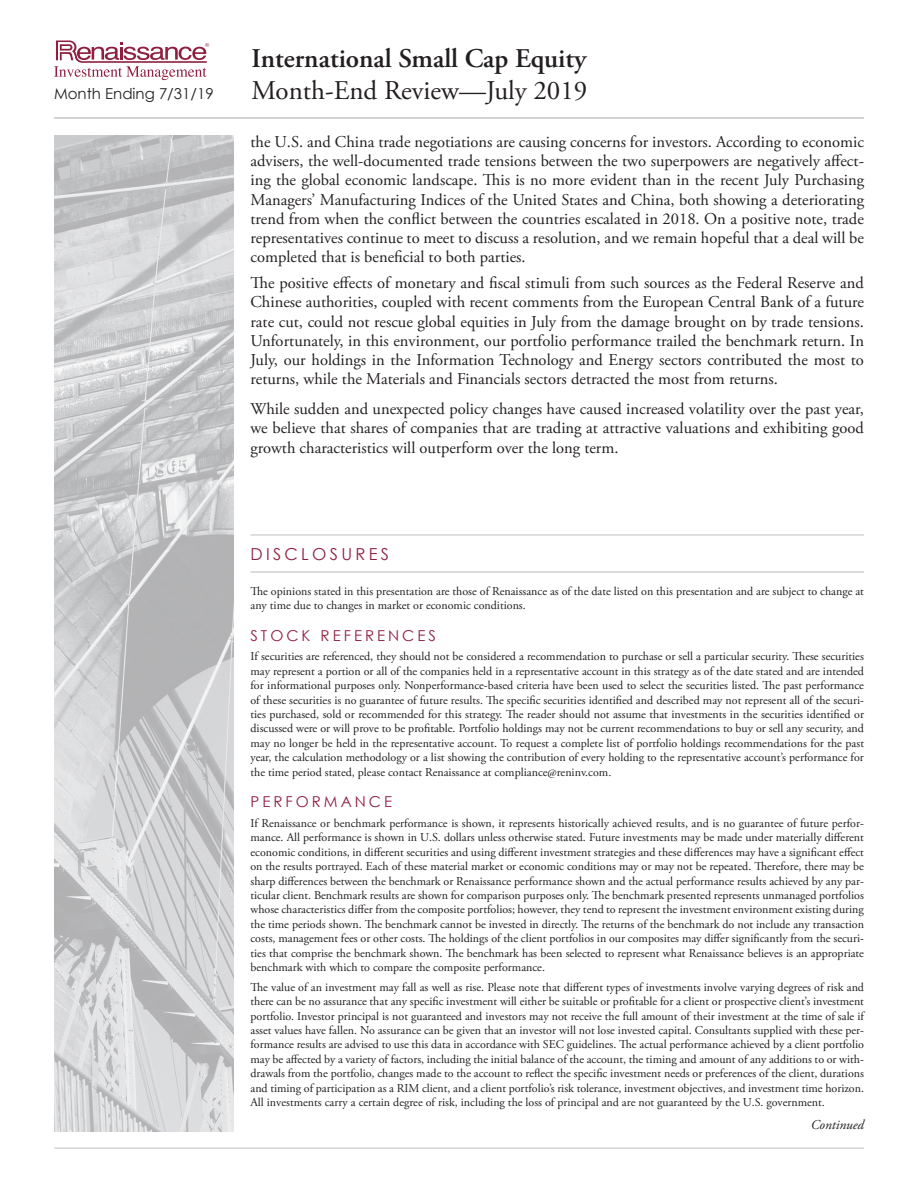
<style>
.page{position:relative;width:918px;height:1188px;background:#fff}
.page>*{position:absolute;margin:0;border:0;box-sizing:border-box;transform-origin:0 0}
.t1{font:600 27px "Adobe Garamond Pro";color:#231f20}
.t2{font:27px "Adobe Garamond Pro";color:#231f20}
.Commentaries_Body{font:16.5px/19.2px "Adobe Garamond Pro";color:#231f20;text-align:justify}
.Disclosures{font:16.5px "Century Gothic";letter-spacing:.2em;color:#8f1f40}
.Disclosures-2{font:15px "Century Gothic";letter-spacing:.2em;color:#8f1f40}
.t3{font:15px "Century Gothic";color:#231f20}
.t4{font:italic 13.5px "Adobe Garamond Pro";color:#231f20}
.Disclosures-3{font:12px/14.4px "Adobe Garamond Pro";color:#231f20;text-align:justify}
</style>
<div class="page">
<svg style="left:54px;top:40px;width:155px;height:40px"></svg>
<hr style="left:54px;top:117px;width:810px;height:2px;background:#c5c6c8">
<hr style="left:250px;top:571px;width:614px;height:2px;background:#d2d3d5">
<hr style="left:250px;top:534px;width:614px;height:2px;background:#d2d3d5">
<hr style="left:54px;top:1147px;width:810px;height:2px;background:#d2d3d5">
<img style="left:54px;top:135px;width:180px;height:996px">
<h1 class="t1" style="left:252px;top:43px;width:336px">International Small Cap Equity</h1>
<p class="t3" style="left:54px;top:84px;width:161px">Month Ending 7/31/19</p>
<h1 class="t2" style="left:252px;top:75px;width:337px">Month-End Review—July 2019</h1>
<p class="Commentaries_Body" style="left:250px;top:133px;width:615px">the U.S. and China trade negotiations are causing concerns for investors. According to economic advisers, the well-documented trade tensions between the two superpowers are negatively affect&shy;ing the global economic landscape. This is no more evident than in the recent July Purchasing Managers’ Manufacturing Indices of the United States and China, both showing a deteriorating trend from when the conflict between the countries escalated in 2018. On a positive note, trade representatives continue to meet to discuss a resolution, and we remain hopeful that a deal will be completed that is beneficial to both parties.</p>
<p class="Commentaries_Body" style="left:250px;top:274px;width:615px">The positive effects of monetary and fiscal stimuli from such sources as the Federal Reserve and Chinese authorities, coupled with recent comments from the European Central Bank of a future rate cut, could not rescue global equities in July from the damage brought on by trade tensions.<br>Unfortunately, in this environment, our portfolio performance trailed the benchmark return. In July, our holdings in the Information Technology and Energy sectors contributed the most to returns, while the Materials and Financials sectors detracted the most from returns.</p>
<p class="Commentaries_Body" style="left:250px;top:400px;width:615px">While sudden and unexpected policy changes have caused increased volatility over the past year, we believe that shares of companies that are trading at attractive valuations and exhibiting good growth characteristics will outperform over the long term.</p>
<p class="Disclosures" style="left:250px;top:543px;width:140px">DISCLOSURES</p>
<p class="Disclosures-3" style="left:250px;top:584px;width:615px">The opinions stated in this presentation are those of Renaissance as of the date listed on this presentation and are subject to change at any time due to changes in market or economic conditions.</p>
<p class="Disclosures-2" style="left:250px;top:625px;width:187px">STOCK REFERENCES</p>
<p class="Disclosures-3" style="left:250px;top:650px;width:615px">If securities are referenced, they should not be considered a recommendation to purchase or sell a particular security. These securities may represent a portion or all of the companies held in a representative account in this strategy as of the date stated and are intended for informational purposes only. Nonperformance-based criteria have been used to select the securities listed. The past performance of these securities is no guarantee of future results. The specific securities identified and described may not represent all of the securi&shy;ties purchased, sold or recommended for this strategy. The reader should not assume that investments in the securities identified or discussed were or will prove to be profitable. Portfolio holdings may not be current recommendations to buy or sell any security, and may no longer be held in the representative account. To request a complete list of portfolio holdings recommendations for the past year, the calculation methodology or a list showing the contribution of every holding to the representative account’s performance for the time period stated, please contact Renaissance at compliance@reninv.com.</p>
<p class="Disclosures-2" style="left:250px;top:791px;width:143px">PERFORMANCE</p>
<p class="Disclosures-3" style="left:250px;top:816px;width:615px">If Renaissance or benchmark performance is shown, it represents historically achieved results, and is no guarantee of future perfor&shy;mance. All performance is shown in U.S. dollars unless otherwise stated. Future investments may be made under materially different economic conditions, in different securities and using different investment strategies and these differences may have a significant effect on the results portrayed. Each of these material market or economic conditions may or may not be repeated. Therefore, there may be sharp differences between the benchmark or Renaissance performance shown and the actual performance results achieved by any par&shy;ticular client. Benchmark results are shown for comparison purposes only. The benchmark presented represents unmanaged portfolios whose characteristics differ from the composite portfolios; however, they tend to represent the investment environment existing during the time periods shown. The benchmark cannot be invested in directly. The returns of the benchmark do not include any transaction costs, management fees or other costs. The holdings of the client portfolios in our composites may differ significantly from the securi&shy;ties that comprise the benchmark shown. The benchmark has been selected to represent what Renaissance believes is an appropriate benchmark with which to compare the composite performance.</p>
<p class="Disclosures-3" style="left:250px;top:980px;width:615px">The value of an investment may fall as well as rise. Please note that different types of investments involve varying degrees of risk and there can be no assurance that any specific investment will either be suitable or profitable for a client or prospective client’s investment portfolio. Investor principal is not guaranteed and investors may not receive the full amount of their investment at the time of sale if asset values have fallen. No assurance can be given that an investor will not lose invested capital. Consultants supplied with these per&shy;formance results are advised to use this data in accordance with SEC guidelines. The actual performance achieved by a client portfolio may be affected by a variety of factors, including the initial balance of the account, the timing and amount of any additions to or with&shy;drawals from the portfolio, changes made to the account to reflect the specific investment needs or preferences of the client, durations and timing of participation as a RIM client, and a client portfolio’s risk tolerance, investment objectives, and investment time horizon.<br>All investments carry a certain degree of risk, including the loss of principal and are not guaranteed by the U.S. government.</p>
<p class="t4" style="left:811px;top:1117px;width:55px">Continued</p>
</div>
